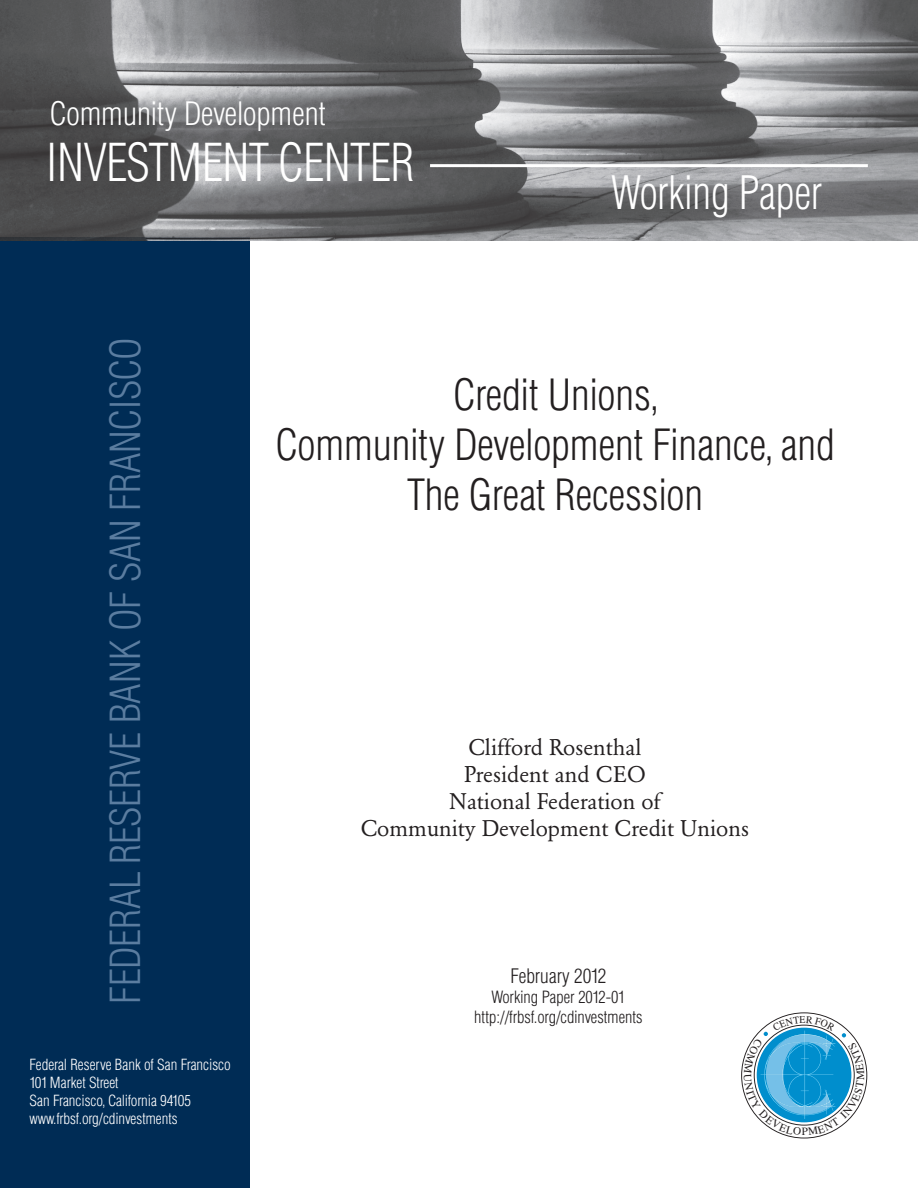
<style>
.page{position:relative;width:918px;height:1188px;background:#fff}
.page>*{position:absolute;margin:0;border:0;box-sizing:border-box;transform-origin:0 0}
.t1{font:300 condensed 51px "Helvetica";letter-spacing:-.015em;color:#fff;scale:.93 1}
.t2{font:300 condensed 45px "Helvetica";letter-spacing:-.01em;color:#fff;scale:.93 1}
.t3{font:300 condensed 42px/50.4px "Helvetica";color:#231f20;text-align:center}
.t4{font:300 condensed 40.5px "Helvetica";letter-spacing:-.01em;color:#5b7da0}
.t5{font:300 condensed 31.5px "Helvetica";color:#fff}
.t6{font:22.5px/27px "Garamond BE";color:#231f20;text-align:center}
.t7{font:300 condensed 19.5px "Helvetica";letter-spacing:-.01em;color:#231f20}
.t8{font:300 condensed 16.5px/19.8px "Helvetica";letter-spacing:-.01em;color:#231f20;text-align:center}
.t9{font:300 condensed 15px/18px "Helvetica";color:#fff}
.t10{font:11.1px "Times";color:#231f20}
</style>
<div class="page">
<div style="left:0;top:237px;width:250px;height:951px;background:#002c55"></div>
<img style="left:0;top:0;width:918px;height:240px">
<hr style="left:430px;top:164px;width:438px;height:3px;background:#fff">
<svg style="left:741px;top:1012px;width:126px;height:127px"></svg>
<h3 class="t5" style="left:50px;top:95px;width:278px">Community Development</h3>
<h1 class="t1" style="left:46px;top:133px;width:397px">INVESTMENT CENTER</h1>
<h2 class="t2" style="left:611px;top:166px;width:229px">Working Paper</h2>
<h3 class="t4" style="left:102px;top:1004px;width:668px;rotate:-90deg">FEDERAL RESERVE BANK OF SAN FRANCISCO</h3>
<p class="t9" style="left:29px;top:1055px;width:203px">Federal Reserve Bank of San Francisco<br>101 Market Street<br>San Francisco, California 94105 www.frbsf.org/cdinvestments</p>
<h3 class="t3" style="left:275px;top:369px;width:561px">Credit Unions,<br>Community Development Finance, and<br>The Great Recession</h3>
<h3 class="t6" style="left:361px;top:734px;width:390px">Clifford Rosenthal<br>President and CEO<br>National Federation of<br>Community Development Credit Unions</h3>
<h3 class="t7" style="left:510px;top:965px;width:97px">February 2012</h3>
<p class="t8" style="left:474px;top:987px;width:170px">Working Paper 2012-01 http://frbsf.org/cdinvestments</p>
<p class="t10" style="left:853px;top:1080px;width:11px;rotate:-90deg">M</p>
</div>
